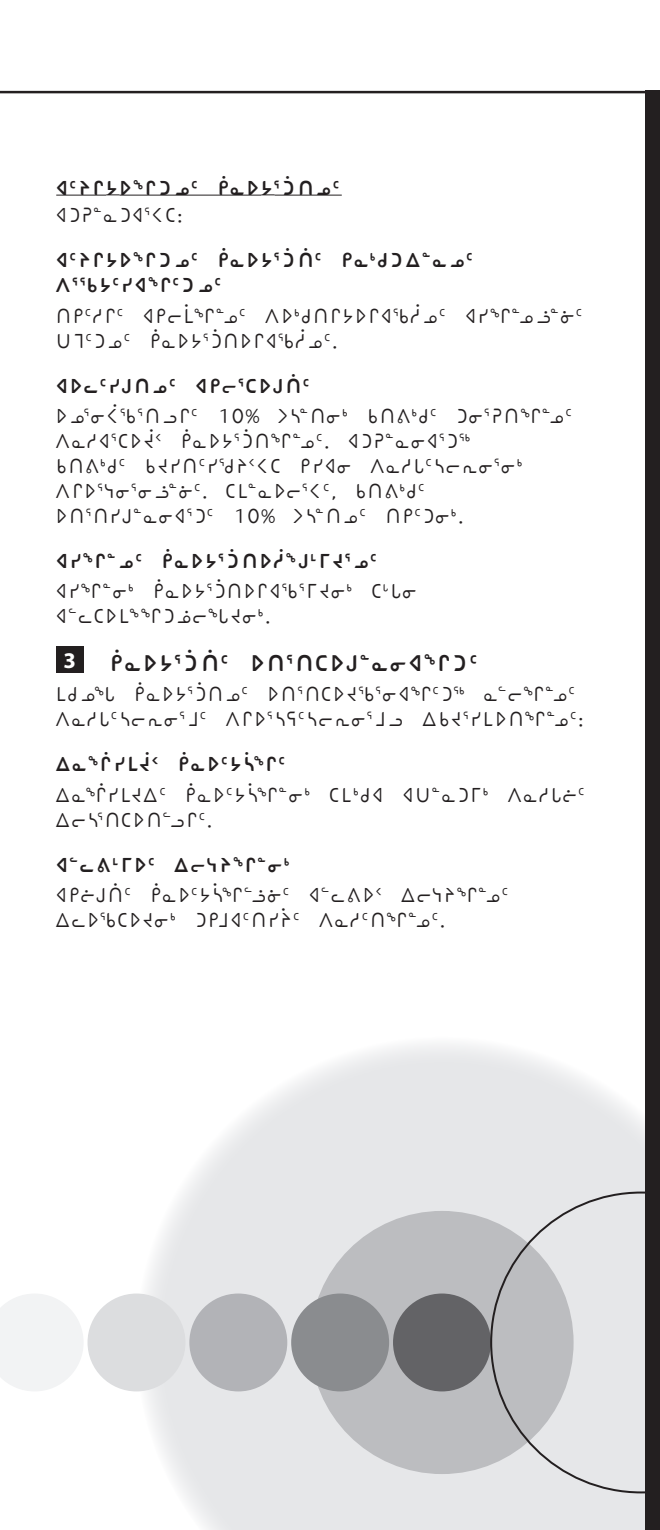
<style>
.page{position:relative;width:660px;height:1530px;background:#fff}
.page>*{position:absolute;margin:0;border:0;box-sizing:border-box;transform-origin:0 0}
._01-title3-i{font:700 22.5px "Ai Pai Nunavik";color:#231f20}
.t1{font:700 22.5px "Myriad Pro";color:#fff}
._03-body-i{font:20px/25px "Ai Pai Nunavik";color:#231f20}
._01-title5-i{font:700 20px/25px "Ai Pai Nunavik";color:#231f20}
._01-title4-i{font:700 20px "Ai Pai Nunavik";color:#231f20}
.s1{font-family:"Ai Pai Nuna SP"}
</style>
<div class="page">
<svg style="left:136px;top:1036px;width:510px;height:494px;fill:#e6e7e9"></svg>
<div style="left:310px;top:1211px;width:263px;height:263px;background:#bcbdc0;border-radius:50%"></div>
<div style="left:393px;top:1294px;width:98px;height:97px;background:#636366;border-radius:50%"></div>
<svg style="left:490px;top:1192px;width:156px;height:301px"></svg>
<div style="left:291px;top:1294px;width:98px;height:97px;background:#8a8c8f;border-radius:50%"></div>
<div style="left:189px;top:1294px;width:98px;height:97px;background:#b2b3b7;border-radius:50%"></div>
<div style="left:88px;top:1294px;width:97px;height:97px;background:#dcdddf;border-radius:50%"></div>
<svg style="left:0;top:1294px;width:83px;height:97px"></svg>
<hr style="left:0;top:91px;width:660px;height:2px;background:#231f20">
<div style="left:646px;top:91px;width:14px;height:1439px;background:#231f20"></div>
<hr style="left:56px;top:195px;width:50px;height:1px;background:#231f20">
<svg style="left:106px;top:194px;width:13px;height:1px"></svg>
<hr style="left:119px;top:195px;width:142px;height:1px;background:#231f20">
<svg style="left:261px;top:194px;width:14px;height:1px"></svg>
<hr style="left:275px;top:195px;width:67px;height:1px;background:#231f20">
<div style="left:56px;top:646px;width:27px;height:27px;background:#231f20"></div>
<p class="_01-title4-i" style="left:56px;top:175px;width:287px">X5PQ<span class="s1">I</span>SQGK5 ®NS<span class="s1">I</span>3©TK5</p>
<p class="_03-body-i" style="left:56px;top:203px;width:129px">XGD8NGX3XB:</p>
<p class="_01-title5-i" style="left:56px;top:248px;width:420px">X5PQ<span class="s1">I</span>SQGK5 ®NS<span class="s1">I</span>3©†5 RN4FGW8NK5<br>W3C<span class="s1">I</span>5YXQ5GK5</p>
<p class="_03-body-i" style="left:56px;top:303px;width:530px">TR5HQ5 XROΜQ8K5 WS4FTQ<span class="s1">I</span>SQXC§K5 XYQ8K¬8Î5<br>ÖÀ5GK5 ®NS<span class="s1">I</span>3©TSQXC§K5.</p>
<p class="_01-title5-i" style="left:56px;top:373px;width:257px">XSM5YATK5 XRO3BSA†5</p>
<p class="_03-body-i" style="left:56px;top:404px;width:519px">SK3IÙC3TLQ5 !)¶ SN8TI4 VT[4F5 GI3DTQ8K5<br>WNHX3BSÔ2 ®NS<span class="s1">I</span>3©TQ8K5. XGD8NIX3G6<br>VT[4F5 VJYT5YDP2XB RYXI WNHZ5NOEI3I4<br>WQS3ÃI3I¬8Î5. BM8NSO3X5, VT[4F5<br>ST3TYA8NIX3G5 !)¶ SN8TK5 TR5GI4.</p>
<p class="_01-title5-i" style="left:56px;top:549px;width:325px">XYQ8K5 ®NS<span class="s1">I</span>3©TS§A7UJ3K5</p>
<p class="_03-body-i" style="left:56px;top:579px;width:364px">XYQ8I4 ®NS<span class="s1">I</span>3©TSQXC3UJI4 B=ZI<br>X9MBSM1QGªOZJI4.</p>
<p class="t1" style="left:64px;top:648px;width:14px">3</p>
<p class="_01-title3-i" style="left:110px;top:649px;width:371px">®NS<span class="s1">I</span>3©†5 ST3TBSA8NIXQG5</p>
<p class="_03-body-i" style="left:56px;top:682px;width:530px">MFKZ ®NS<span class="s1">I</span>3©TK5 ST3TBSJC3IXQ5G6 N9OQ8K5<br>WNHZ5NOEI3J5 WQS3NC5NOEI3JL WVJ3YMSTQ8K5:</p>
<p class="_01-title5-i" style="left:56px;top:752px;width:233px">WNŒYMÔ2 ®NS5<span class="s1">I</span>ÑQ5</p>
<p class="_03-body-i" style="left:56px;top:783px;width:532px">WNŒYMJW5 ®NS5<span class="s1">I</span>ÑQ8I4 BM4FX XÖ8NGU4 WNHZØ5<br>WON3TBST9LQ5.</p>
<p class="_01-title5-i" style="left:56px;top:852px;width:237px">X9M[7US5 WOÃPQ8I4</p>
<p class="_03-body-i" style="left:56px;top:883px;width:456px">XRØA†5 ®NS5<span class="s1">I</span>ÑQ9¬Î5 X9M[S2 WOÃPQ8K5<br>WMSCBSJI4 GRJX5TYº5 WNH5TQ8K5.</p>
</div>
